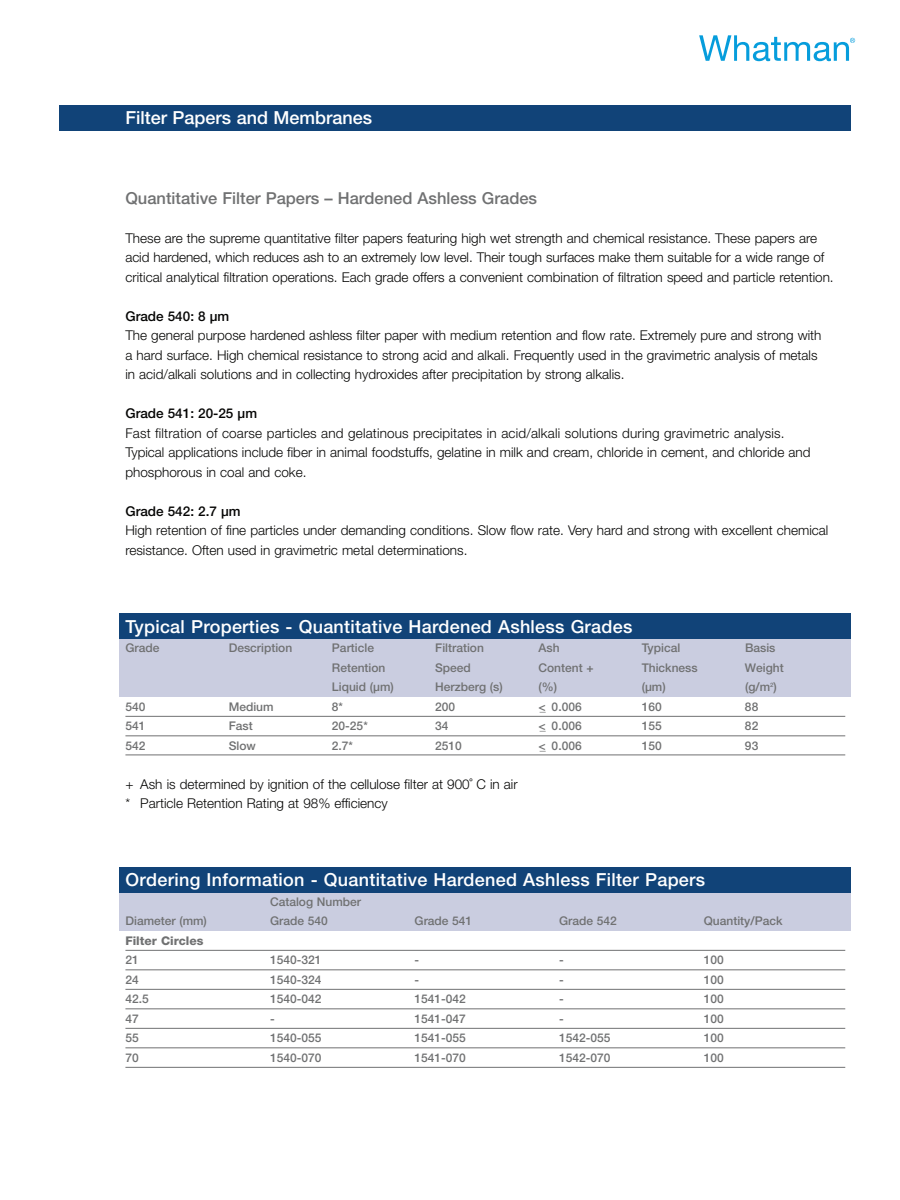
<style>
.page{position:relative;width:900px;height:1200px;background:#fff}
.page>*{position:absolute;margin:0;border:0;box-sizing:border-box;transform-origin:0 0}
.t1{font:500 18px "Helvetica Neue";letter-spacing:.015em;color:#fff}
.t2{font:500 16.5px "Helvetica Neue";color:#707172}
.t3{font:300 13.5px/19.5px "Helvetica Neue";color:#050504}
.t4{font:500 13.5px "Helvetica Neue";color:#050504}
.t5{font:500 12px "Helvetica Neue";color:#707172}
.t6{font:800 12px "Helvetica Neue";color:#707172}
</style>
<div class="page">
<div style="left:120px;top:639px;width:731px;height:57px;background:#cacde0"></div>
<div style="left:120px;top:613px;width:731px;height:26px;background:#114378"></div>
<div style="left:59px;top:105px;width:792px;height:26px;background:#114378"></div>
<div style="left:120px;top:892px;width:731px;height:39px;background:#cacde0"></div>
<div style="left:120px;top:867px;width:731px;height:25px;background:#114378"></div>
<hr style="left:125px;top:716px;width:720px;height:1px;background:#707172">
<hr style="left:125px;top:736px;width:720px;height:1px;background:#707172">
<hr style="left:125px;top:755px;width:720px;height:1px;background:#707172">
<hr style="left:125px;top:950px;width:720px;height:1px;background:#707172">
<hr style="left:125px;top:970px;width:720px;height:1px;background:#707172">
<hr style="left:125px;top:989px;width:720px;height:1px;background:#707172">
<hr style="left:125px;top:1009px;width:720px;height:1px;background:#707172">
<hr style="left:125px;top:1028px;width:720px;height:1px;background:#707172">
<hr style="left:125px;top:1048px;width:720px;height:1px;background:#707172">
<hr style="left:125px;top:1067px;width:720px;height:1px;background:#707172">
<svg style="left:699px;top:35px;width:156px;height:26px"></svg>
<h1 class="t1" style="left:125px;top:107px;width:248px">Filter Papers and Membranes</h1>
<p class="t2" style="left:125px;top:188px;width:413px">Quantitative Filter Papers – Hardened Ashless Grades</p>
<p class="t3" style="left:125px;top:228px;width:710px">These are the supreme quantitative filter papers featuring high wet strength and chemical resistance. These papers are acid hardened, which reduces ash to an extremely low level. Their tough surfaces make them suitable for a wide range of critical analytical filtration operations. Each grade offers a convenient combination of filtration speed and particle retention.</p>
<p class="t4" style="left:125px;top:308px;width:105px">Grade 540: 8 µm</p>
<p class="t3" style="left:125px;top:325px;width:698px">The general purpose hardened ashless filter paper with medium retention and flow rate. Extremely pure and strong with a hard surface. High chemical resistance to strong acid and alkali. Frequently used in the gravimetric analysis of metals in acid/alkali solutions and in collecting hydroxides after precipitation by strong alkalis.</p>
<p class="t4" style="left:125px;top:405px;width:133px">Grade 541: 20-25 µm</p>
<p class="t3" style="left:125px;top:423px;width:687px">Fast filtration of coarse particles and gelatinous precipitates in acid/alkali solutions during gravimetric analysis.<br>Typical applications include fiber in animal foodstuffs, gelatine in milk and cream, chloride in cement, and chloride and phosphorous in coal and coke.</p>
<p class="t4" style="left:125px;top:503px;width:117px">Grade 542: 2.7 µm</p>
<p class="t3" style="left:125px;top:520px;width:704px">High retention of fine particles under demanding conditions. Slow flow rate. Very hard and strong with excellent chemical resistance. Often used in gravimetric metal determinations.</p>
<h1 class="t1" style="left:125px;top:615px;width:509px">Typical Properties - Quantitative Hardened Ashless Grades</h1>
<p class="t5" style="left:125px;top:641px;width:36px">Grade</p>
<p class="t5" style="left:229px;top:641px;width:65px">Description</p>
<p class="t5" style="left:332px;top:641px;width:44px">Particle</p>
<p class="t5" style="left:435px;top:641px;width:50px">Filtration</p>
<p class="t5" style="left:539px;top:641px;width:23px">Ash</p>
<p class="t5" style="left:642px;top:641px;width:40px">Typical</p>
<p class="t5" style="left:745px;top:641px;width:32px">Basis</p>
<p class="t5" style="left:332px;top:660px;width:55px">Retention</p>
<p class="t5" style="left:435px;top:660px;width:37px">Speed</p>
<p class="t5" style="left:538px;top:660px;width:57px">Content +</p>
<p class="t5" style="left:642px;top:660px;width:58px">Thickness</p>
<p class="t5" style="left:745px;top:660px;width:40px">Weight</p>
<p class="t5" style="left:332px;top:680px;width:63px">Liquid (µm)</p>
<p class="t5" style="left:435px;top:680px;width:69px">Herzberg (s)</p>
<p class="t5" style="left:539px;top:680px;width:20px">(%)</p>
<p class="t5" style="left:642px;top:680px;width:26px">(µm)</p>
<p class="t5" style="left:745px;top:680px;width:33px">(g/m<sup>2</sup>)</p>
<p class="t5" style="left:125px;top:699px;width:22px">540</p>
<p class="t5" style="left:229px;top:699px;width:46px">Medium</p>
<p class="t5" style="left:332px;top:699px;width:13px">8*</p>
<p class="t5" style="left:435px;top:699px;width:22px">200</p>
<p class="t5" style="left:539px;top:699px;width:45px">&lt;_ 0.006</p>
<p class="t5" style="left:642px;top:699px;width:22px">160</p>
<p class="t5" style="left:745px;top:699px;width:15px">88</p>
<p class="t5" style="left:125px;top:719px;width:22px">541</p>
<p class="t5" style="left:229px;top:719px;width:26px">Fast</p>
<p class="t5" style="left:332px;top:719px;width:37px">20-25*</p>
<p class="t5" style="left:435px;top:719px;width:15px">34</p>
<p class="t5" style="left:538px;top:719px;width:45px">&lt;_ 0.006</p>
<p class="t5" style="left:642px;top:719px;width:22px">155</p>
<p class="t5" style="left:745px;top:719px;width:15px">82</p>
<p class="t5" style="left:125px;top:738px;width:22px">542</p>
<p class="t5" style="left:229px;top:738px;width:29px">Slow</p>
<p class="t5" style="left:332px;top:738px;width:23px">2.7*</p>
<p class="t5" style="left:435px;top:738px;width:28px">2510</p>
<p class="t5" style="left:538px;top:738px;width:45px">&lt;_ 0.006</p>
<p class="t5" style="left:642px;top:738px;width:22px">150</p>
<p class="t5" style="left:745px;top:738px;width:15px">93</p>
<p class="t3" style="left:125px;top:774px;width:394px">+ Ash is determined by ignition of the cellulose filter at 900˚ C in air * Particle Retention Rating at 98% efficiency</p>
<h1 class="t1" style="left:125px;top:869px;width:581px">Ordering Information - Quantitative Hardened Ashless Filter Papers</h1>
<p class="t5" style="left:270px;top:894px;width:93px">Catalog Number</p>
<p class="t5" style="left:125px;top:914px;width:83px">Diameter (mm)</p>
<p class="t5" style="left:270px;top:914px;width:59px">Grade 540</p>
<p class="t5" style="left:415px;top:914px;width:59px">Grade 541</p>
<p class="t5" style="left:559px;top:914px;width:59px">Grade 542</p>
<p class="t5" style="left:704px;top:914px;width:80px">Quantity/Pack</p>
<p class="t6" style="left:125px;top:933px;width:79px">Filter Circles</p>
<p class="t5" style="left:125px;top:953px;width:15px">21</p>
<p class="t5" style="left:270px;top:953px;width:53px">1540-321</p>
<p class="t5" style="left:415px;top:953px;width:6px">-</p>
<p class="t5" style="left:559px;top:953px;width:6px">-</p>
<p class="t5" style="left:704px;top:953px;width:22px">100</p>
<p class="t5" style="left:125px;top:972px;width:15px">24</p>
<p class="t5" style="left:270px;top:972px;width:53px">1540-324</p>
<p class="t5" style="left:415px;top:972px;width:6px">-</p>
<p class="t5" style="left:559px;top:972px;width:6px">-</p>
<p class="t5" style="left:704px;top:972px;width:22px">100</p>
<p class="t5" style="left:125px;top:992px;width:25px">42.5</p>
<p class="t5" style="left:270px;top:992px;width:53px">1540-042</p>
<p class="t5" style="left:415px;top:992px;width:53px">1541-042</p>
<p class="t5" style="left:559px;top:992px;width:6px">-</p>
<p class="t5" style="left:704px;top:992px;width:22px">100</p>
<p class="t5" style="left:125px;top:1011px;width:15px">47</p>
<p class="t5" style="left:270px;top:1011px;width:6px">-</p>
<p class="t5" style="left:415px;top:1011px;width:53px">1541-047</p>
<p class="t5" style="left:559px;top:1011px;width:6px">-</p>
<p class="t5" style="left:704px;top:1011px;width:22px">100</p>
<p class="t5" style="left:125px;top:1031px;width:15px">55</p>
<p class="t5" style="left:270px;top:1031px;width:53px">1540-055</p>
<p class="t5" style="left:415px;top:1031px;width:53px">1541-055</p>
<p class="t5" style="left:559px;top:1031px;width:53px">1542-055</p>
<p class="t5" style="left:704px;top:1031px;width:22px">100</p>
<p class="t5" style="left:125px;top:1050px;width:15px">70</p>
<p class="t5" style="left:270px;top:1050px;width:53px">1540-070</p>
<p class="t5" style="left:415px;top:1050px;width:53px">1541-070</p>
<p class="t5" style="left:559px;top:1050px;width:53px">1542-070</p>
<p class="t5" style="left:704px;top:1050px;width:22px">100</p>
</div>
